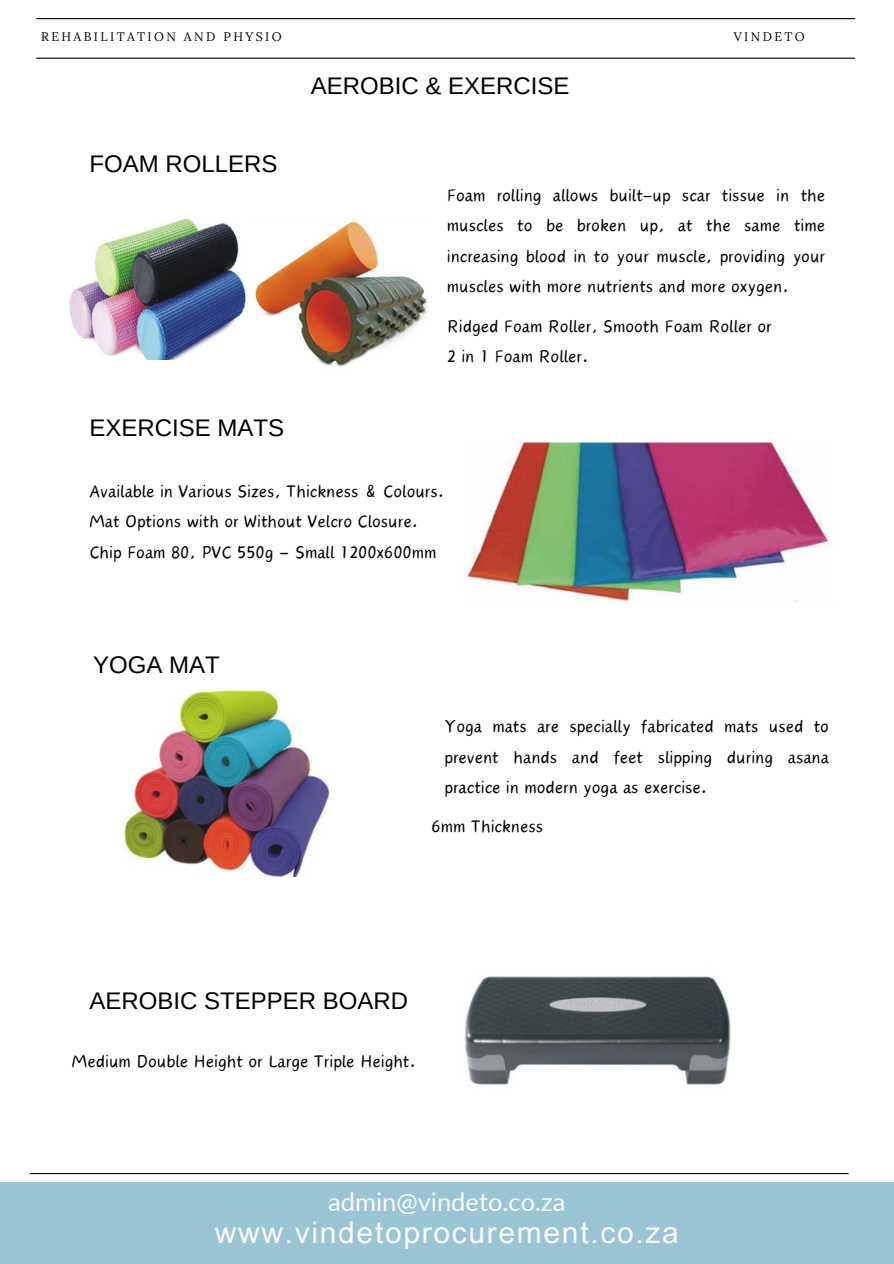
<style>
.page{position:relative;width:894px;height:1264px;background:#fff}
.page>*{position:absolute;margin:0;border:0;box-sizing:border-box;transform-origin:0 0}
.t1{font:30px "Arial MT Pro";letter-spacing:.055em;color:#fbfbfb}
.t2{font:25.5px "Lato";color:#fbfbfb}
.t3{font:24px "Arimo";color:#000}
.t4{font:21.75px/30.3px "Canva Wander World";color:#000}
.t5{font:12.45px "Lora";letter-spacing:.19em;color:#000}
</style>
<div class="page">
<hr style="left:36px;top:18px;width:818px;height:1px;background:#000">
<hr style="left:36px;top:58px;width:818px;height:1px;background:#000">
<hr style="left:30px;top:1172px;width:818px;height:2px;background:#000">
<div style="left:0;top:1181px;width:893px;height:82px;background:#9ac5d5"></div>
<img style="left:467px;top:441px;width:362px;height:161px">
<img style="left:69px;top:218px;width:177px;height:142px">
<img style="left:255px;top:221px;width:172px;height:146px">
<img style="left:124px;top:690px;width:206px;height:186px">
<img style="left:464px;top:976px;width:267px;height:109px">
<h2 class="t5" style="left:41px;top:28px;width:242px">REHABILITATION AND PHYSIO</h2>
<h2 class="t5" style="left:733px;top:28px;width:72px">VINDETO</h2>
<p class="t3" style="left:310px;top:73px;width:260px">AEROBIC &amp; EXERCISE</p>
<h4 class="t3" style="left:89px;top:151px;width:189px">FOAM ROLLERS</h4>
<h4 class="t3" style="left:89px;top:414px;width:196px">EXERCISE MATS</h4>
<p class="t4" style="left:446px;top:180px;width:379px;text-align:justify">Foam rolling allows built-up scar tissue in the muscles to be broken up, at the same time increasing blood in to your muscle, providing your muscles with more nutrients and more oxygen.</p>
<h2 class="t4" style="left:446px;top:311px;width:326px">Ridged Foam Roller, Smooth Foam Roller or<br>2 in 1 Foam Roller.</h2>
<h4 class="t4" style="left:89px;top:476px;width:356px">Available in Various Sizes, Thickness &amp; Colours.<br>Mat Options with or Without Velcro Closure.<br>Chip Foam 80, PVC 550g – Small 1200x600mm</h4>
<h4 class="t3" style="left:93px;top:651px;width:128px">YOGA MAT</h4>
<p class="t4" style="left:444px;top:711px;width:386px;text-align:justify">Yoga mats are specially fabricated mats used to prevent hands and feet slipping during asana practice in modern yoga as exercise.</p>
<h2 class="t4" style="left:431px;top:811px;width:113px">6mm Thickness</h2>
<h3 class="t3" style="left:89px;top:987px;width:320px">AEROBIC STEPPER BOARD</h3>
<h1 class="t4" style="left:72px;top:1046px;width:345px">Medium Double Height or Large Triple Height.</h1>
<p class="t2" style="left:328px;top:1185px;width:239px">admin@vindeto.co.za</p>
<p class="t1" style="left:215px;top:1221px;width:465px">www.vindetoprocurement.co.za</p>
</div>
